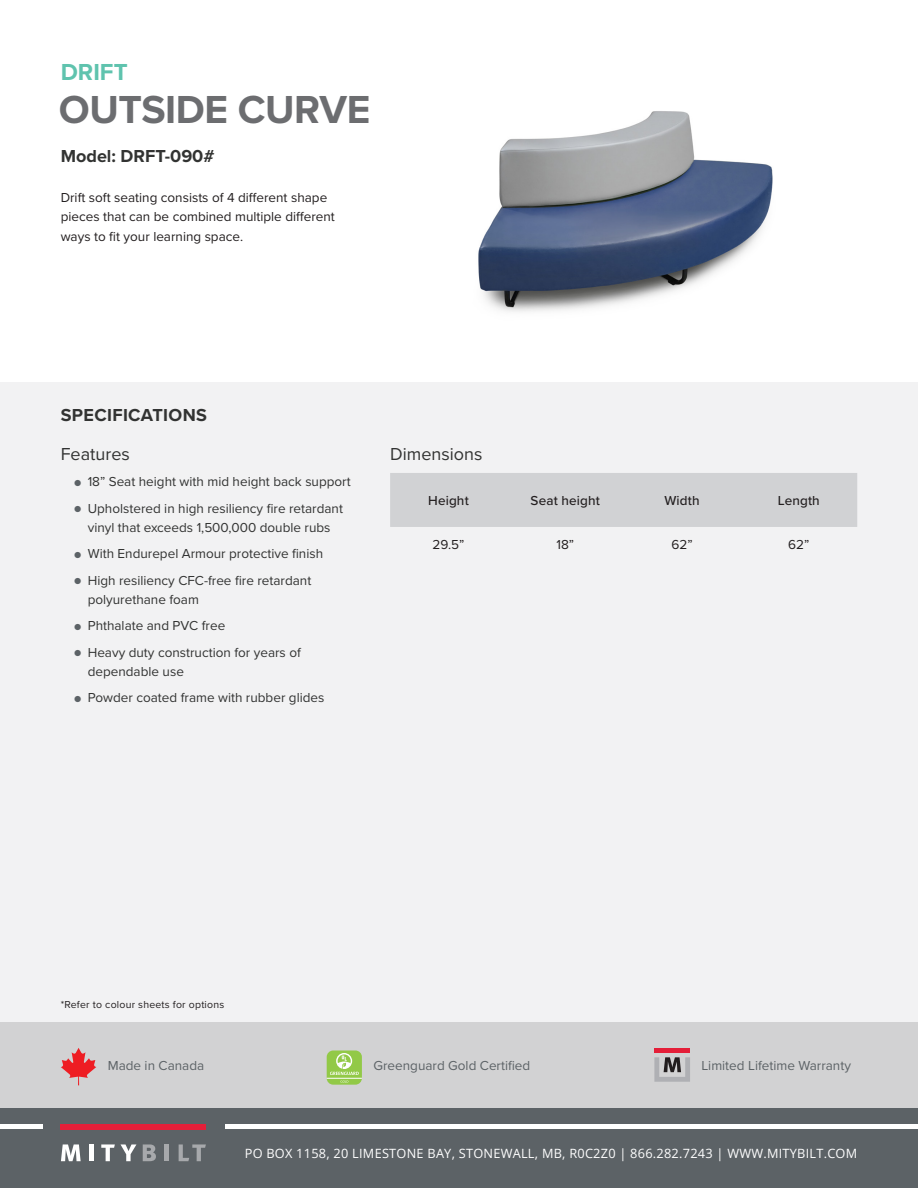
<style>
.page{position:relative;width:918px;height:1188px;background:#fff}
.page>*{position:absolute;margin:0;border:0;box-sizing:border-box;transform-origin:0 0}
.t1{font:700 40.5px "Proxima Nova";letter-spacing:-.01em;color:#6c6d70}
.Overline{font:700 24px "Proxima Nova";color:#5fc3ae}
.Model{font:700 18px "Proxima Nova";letter-spacing:.015em;color:#323332}
.Subheader{font:18px "Proxima Nova";color:#323332}
.t2{font:13.5px/19.5px "Proxima Nova";color:#323332}
.Body{font:13.5px/19.5px "Proxima Nova";color:#231f20}
.t3{font:13.5px "Proxima Nova";color:#5c6266}
.Table_Headers{font:500 13.5px "Proxima Nova";letter-spacing:.01em;color:#231f20}
.Table_Body{font:13.5px "Proxima Nova";color:#231f20}
.t4{font:12.75px "Open Sans";letter-spacing:.02em;color:#fff}
.Small_text{font:10.5px "Proxima Nova";letter-spacing:.02em;color:#231f20}
.s1{font-size:10.5px;color:#5c6266}
</style>
<div class="page">
<div style="left:0;top:382px;width:918px;height:806px;background:#f2f2f3"></div>
<div style="left:0;top:1022px;width:918px;height:87px;background:#d2d2d3"></div>
<div style="left:0;top:1109px;width:918px;height:79px;background:#5c6266"></div>
<div style="left:61px;top:1124px;width:145px;height:5px;background:#e41f39"></div>
<svg style="left:61px;top:1144px;width:20px;height:17px"></svg>
<hr style="left:90px;top:1144px;width:4px;height:17px;background:#fff">
<svg style="left:101px;top:1144px;width:14px;height:17px"></svg>
<svg style="left:121px;top:1144px;width:15px;height:17px"></svg>
<svg style="left:143px;top:1144px;width:13px;height:17px"></svg>
<hr style="left:165px;top:1144px;width:4px;height:17px;background:#a7a9ac">
<svg style="left:179px;top:1144px;width:27px;height:17px"></svg>
<div style="left:225px;top:1124px;width:693px;height:5px;background:#fff"></div>
<div style="left:0;top:1124px;width:42px;height:5px;background:#fff"></div>
<div style="left:327px;top:1051px;width:35px;height:34px;background:#92c947;border-radius:6px"></div>
<hr style="left:327px;top:1078px;width:35px;height:1px;background:#fff">
<svg style="left:330px;top:1053px;width:29px;height:30px"></svg>
<svg style="left:61px;top:1048px;width:35px;height:37px"></svg>
<div style="left:654px;top:1048px;width:36px;height:5px;background:#e41e38"></div>
<svg style="left:654px;top:1057px;width:36px;height:25px"></svg>
<div style="left:390px;top:473px;width:467px;height:54px;background:#d1d2d4"></div>
<img style="left:478px;top:111px;width:295px;height:201px">
<p class="Overline" style="left:61px;top:54px;width:68px">DRIFT</p>
<p class="t1" style="left:59px;top:79px;width:313px">OUTSIDE CURVE</p>
<p class="Model" style="left:61px;top:142px;width:155px">Model: DRFT-090#</p>
<p class="Body" style="left:61px;top:187px;width:276px">Drift soft seating consists of 4 different shape pieces that can be combined multiple different ways to fit your learning space.</p>
<h3 class="Model" style="left:61px;top:401px;width:148px">SPECIFICATIONS</h3>
<p class="Subheader" style="left:61px;top:441px;width:71px">Features</p>
<p class="t2" style="left:74px;top:472px;width:278px"><span class="s1">●</span> 18” Seat height with mid height back support</p>
<p class="t2" style="left:74px;top:498px;width:270px;text-align:center"><span class="s1">●</span> Upholstered in high resiliency fire retardant vinyl that exceeds 1,500,000 double rubs</p>
<p class="t2" style="left:74px;top:544px;width:250px"><span class="s1">●</span> With Endurepel Armour protective finish</p>
<p class="t2" style="left:88px;top:570px;width:225px;text-indent:-14px"><span class="s1">●</span> High resiliency CFC-free fire retardant polyurethane foam</p>
<p class="t2" style="left:74px;top:616px;width:153px"><span class="s1">●</span> Phthalate and PVC free</p>
<p class="t2" style="left:88px;top:642px;width:215px;text-indent:-14px"><span class="s1">●</span> Heavy duty construction for years of dependable use</p>
<p class="t2" style="left:74px;top:688px;width:252px"><span class="s1">●</span> Powder coated frame with rubber glides</p>
<p class="Subheader" style="left:390px;top:441px;width:94px">Dimensions</p>
<p class="Table_Headers" style="left:428px;top:491px;width:42px">Height</p>
<p class="Table_Headers" style="left:531px;top:491px;width:71px">Seat height</p>
<p class="Table_Headers" style="left:664px;top:491px;width:37px">Width</p>
<p class="Table_Headers" style="left:778px;top:491px;width:43px">Length</p>
<p class="Table_Body" style="left:433px;top:535px;width:33px">29.5”</p>
<p class="Body" style="left:557px;top:534px;width:19px">18”</p>
<p class="Body" style="left:671px;top:534px;width:23px">62”</p>
<p class="Body" style="left:788px;top:534px;width:23px">62”</p>
<p class="Small_text" style="left:61px;top:997px;width:165px">*Refer to colour sheets for options</p>
<p class="t3" style="left:108px;top:1056px;width:98px">Made in Canada</p>
<p class="t3" style="left:374px;top:1056px;width:158px">Greenguard Gold Certified</p>
<p class="t3" style="left:701px;top:1056px;width:151px">Limited Lifetime Warranty</p>
<p class="t4" style="left:245px;top:1144px;width:614px">PO BOX 1158, 20 LIMESTONE BAY, STONEWALL, MB, R0C2Z0 | 866.282.7243 | WWW.MITYBILT.COM</p>
</div>
